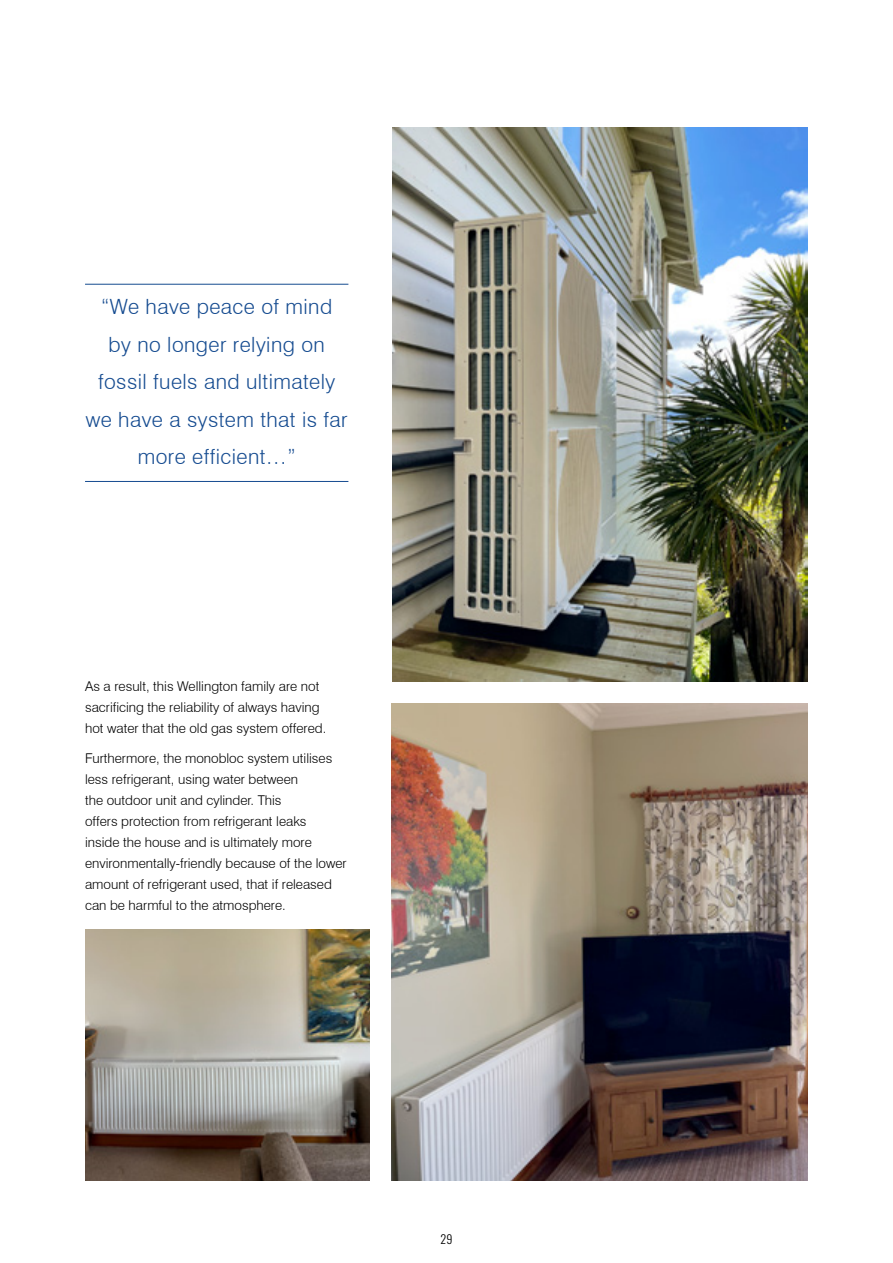
<style>
.page{position:relative;width:893px;height:1263px;background:#fff}
.page>*{position:absolute;margin:0;border:0;box-sizing:border-box;transform-origin:0 0}
.t1{font:300 21px/37.5px "Swiss 721 BT";letter-spacing:.02em;color:#154b90;text-align:center}
.t2{font:300 13.5px/21px "Swiss 721 BT";color:#000}
.t3{font:300 12px "Oswald";color:#000}
</style>
<div class="page">
<img style="left:392px;top:128px;width:416px;height:554px">
<img style="left:85px;top:930px;width:285px;height:250px">
<img style="left:391px;top:704px;width:417px;height:476px">
<hr style="left:85px;top:284px;width:263px;height:1px;background:#154b90">
<hr style="left:85px;top:481px;width:263px;height:1px;background:#154b90">
<h1 class="t1" style="left:86px;top:288px;width:263px">“We have peace of mind<br>by no longer relying on fossil fuels and ultimately we have a system that is far more efficient…”</h1>
<p class="t2" style="left:85px;top:676px;width:243px">As a result, this Wellington family are not sacrificing the reliability of always having hot water that the old gas system offered.</p>
<p class="t2" style="left:85px;top:747px;width:263px">Furthermore, the monobloc system utilises less refrigerant, using water between<br>the outdoor unit and cylinder. This<br>offers protection from refrigerant leaks<br>inside the house and is ultimately more environmentally-friendly because of the lower amount of refrigerant used, that if released can be harmful to the atmosphere.</p>
<p class="t3" style="left:440px;top:1228px;width:14px">29</p>
</div>
